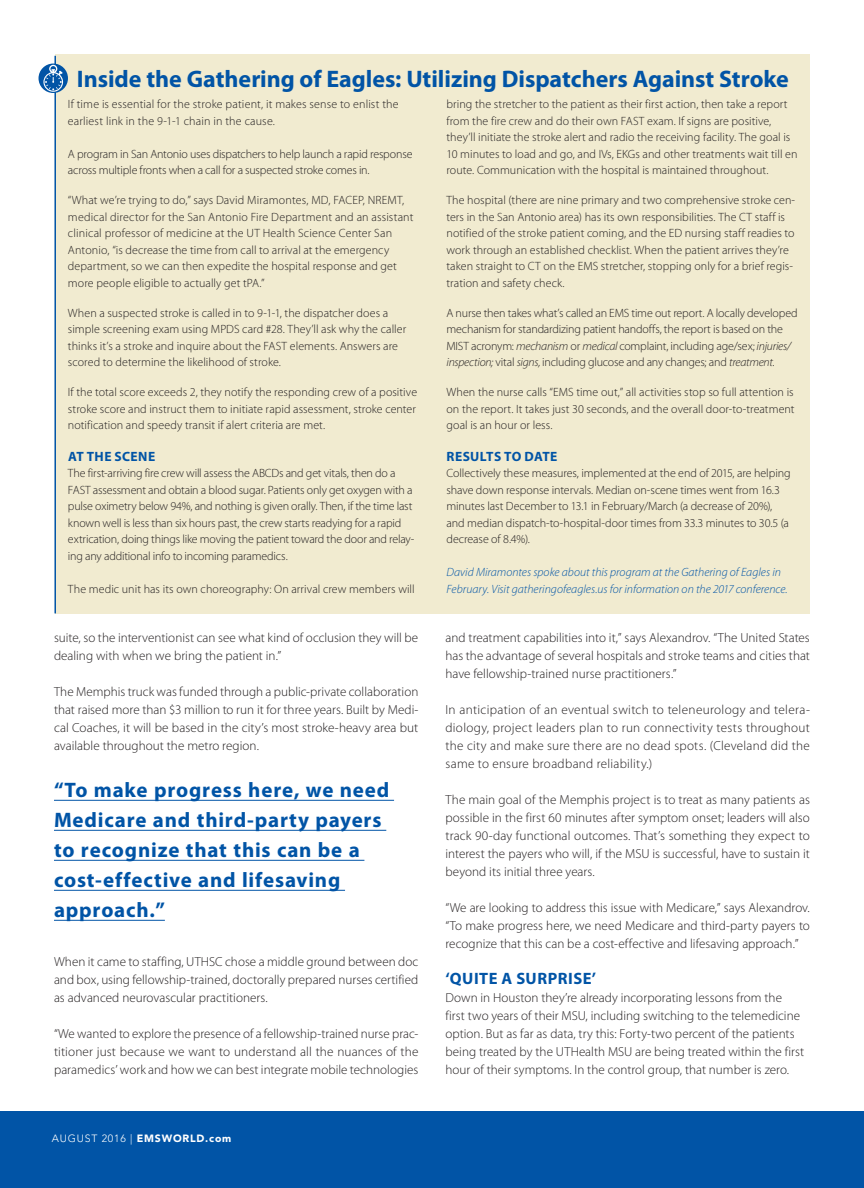
<style>
.page{position:relative;width:864px;height:1188px;background:#fff}
.page>*{position:absolute;margin:0;border:0;box-sizing:border-box;transform-origin:0 0}
.Sidebar-Headline_Col{font:700 24px "Myriad Pro";letter-spacing:-.005em;color:#0154a6}
.Callout_1215{font:700 21px/30px "Myriad Pro";letter-spacing:.04em;color:#0154a6}
.Subhead_1_b{font:700 16.5px "Myriad Pro";letter-spacing:.03em;color:#0154a6}
.Sidebar-Subhead_b{font:700 13.5px "Myriad Pro";letter-spacing:.025em;color:#0154a6}
.Body_Copy_b{font:300 13.2px/18px "Myriad Pro";letter-spacing:.005em;color:#231f20;text-align:justify}
.Subhead_1_b-2{font:300 13.2px/18px "Myriad Pro";color:#231f20}
.Sidebar-Body_Copy_b{font:300 12px/16.5px "Myriad Pro";letter-spacing:.005em;color:#231f20}
.Sidebar-Subhead_b-2{font:300 12px/16.5px "Myriad Pro";letter-spacing:-.01em;color:#231f20}
.Sidebar-Body_Copy_b-2{font:300 12px/16.5px "Myriad Pro";letter-spacing:-.015em;color:#231f20}
.Sidebar-Body_Copy_b-3{font:italic 300 12px/16.5px "Myriad Pro";letter-spacing:.005em;color:#0154a6}
.t1{font:900 10.5px "Avenir LT Std";letter-spacing:.075em;color:#fff}
.s1{font-style:italic}
.s2{font-weight:300}
</style>
<div class="page">
<div style="left:56px;top:54px;width:754px;height:559px;background:#f1ebd0"></div>
<hr style="left:54px;top:56px;width:2px;height:557px;background:#0154a6">
<div style="left:39px;top:64px;width:29px;height:29px;background:#0154a6;border-radius:50%"></div>
<svg style="left:43px;top:65px;width:20px;height:27px"></svg>
<hr style="left:54px;top:800px;width:340px;height:1px;background:#0154a6">
<hr style="left:54px;top:830px;width:332px;height:1px;background:#0154a6">
<hr style="left:54px;top:860px;width:310px;height:1px;background:#0154a6">
<hr style="left:54px;top:890px;width:291px;height:1px;background:#0154a6">
<hr style="left:54px;top:920px;width:111px;height:1px;background:#0154a6">
<div style="left:0;top:1111px;width:864px;height:77px;background:#0154a6"></div>
<p class="Sidebar-Headline_Col" style="left:77px;top:65px;width:713px">Inside the Gathering of Eagles: Utilizing Dispatchers Against Stroke</p>
<p class="Sidebar-Body_Copy_b" style="left:68px;top:96px;width:332px">If time is essential for the stroke patient, it makes sense to enlist the earliest link in the 9-1-1 chain in the cause.</p>
<p class="Sidebar-Body_Copy_b-2" style="left:68px;top:145px;width:346px">A program in San Antonio uses dispatchers to help launch a rapid response across multiple fronts when a call for a suspected stroke comes in.</p>
<p class="Sidebar-Body_Copy_b" style="left:68px;top:192px;width:347px">“What we’re trying to do,” says David Miramontes, MD, FACEP, NREMT, medical director for the San Antonio Fire Department and an assistant clinical professor of medicine at the UT Health Science Center San Antonio, “is decrease the time from call to arrival at the emergency department, so we can then expedite the hospital response and get more people eligible to actually get tPA.”</p>
<p class="Sidebar-Body_Copy_b" style="left:68px;top:304px;width:340px">When a suspected stroke is called in to 9-1-1, the dispatcher does a simple screening exam using MPDS card #28. They’ll ask why the caller thinks it’s a stroke and inquire about the FAST elements. Answers are scored to determine the likelihood of stroke.</p>
<p class="Sidebar-Body_Copy_b" style="left:68px;top:384px;width:351px;text-align:justify">If the total score exceeds 2, they notify the responding crew of a positive stroke score and instruct them to initiate rapid assessment, stroke center notification and speedy transit if alert criteria are met.</p>
<p class="Sidebar-Subhead_b" style="left:68px;top:448px;width:89px">AT THE SCENE</p>
<p class="Sidebar-Subhead_b-2" style="left:68px;top:465px;width:348px">The first-arriving fire crew will assess the ABCDs and get vitals, then do a FAST assessment and obtain a blood sugar. Patients only get oxygen with a pulse oximetry below 94%, and nothing is given orally. Then, if the time last known well is less than six hours past, the crew starts readying for a rapid extrication, doing things like moving the patient toward the door and relay&shy;ing any additional info to incoming paramedics.</p>
<p class="Sidebar-Body_Copy_b" style="left:68px;top:580px;width:348px">The medic unit has its own choreography: On arrival crew members will</p>
<p class="Sidebar-Body_Copy_b" style="left:446px;top:96px;width:352px">bring the stretcher to the patient as their first action, then take a report from the fire crew and do their own FAST exam. If signs are positive, they’ll initiate the stroke alert and radio the receiving facility. The goal is 10 minutes to load and go, and IVs, EKGs and other treatments wait till en route. Communication with the hospital is maintained throughout.</p>
<p class="Sidebar-Body_Copy_b" style="left:446px;top:192px;width:350px">The hospital (there are nine primary and two comprehensive stroke cen&shy;ters in the San Antonio area) has its own responsibilities. The CT staff is notified of the stroke patient coming, and the ED nursing staff readies to work through an established checklist. When the patient arrives they’re taken straight to CT on the EMS stretcher, stopping only for a brief regis&shy;tration and safety check.</p>
<p class="Sidebar-Body_Copy_b-2" style="left:446px;top:304px;width:353px">A nurse then takes what’s called an EMS time out report. A locally developed mechanism for standardizing patient handoffs, the report is based on the MIST acronym: <span class="s1">mechanism</span> or <span class="s1">medical</span> complaint, including age/sex; <span class="s1">injuries/ inspection;</span> vital <span class="s1">signs,</span> including glucose and any changes; and <span class="s1">treatment.</span></p>
<p class="Sidebar-Body_Copy_b" style="left:447px;top:384px;width:350px;text-align:justify">When the nurse calls “EMS time out,” all activities stop so full attention is on the report. It takes just 30 seconds, and the overall door-to-treatment goal is an hour or less.</p>
<p class="Sidebar-Subhead_b" style="left:447px;top:448px;width:112px">RESULTS TO DATE</p>
<p class="Sidebar-Subhead_b-2" style="left:446px;top:465px;width:346px">Collectively these measures, implemented at the end of 2015, are helping shave down response intervals. Median on-scene times went from 16.3 minutes last December to 13.1 in February/March (a decrease of 20%), and median dispatch-to-hospital-door times from 33.3 minutes to 30.5 (a decrease of 8.4%).</p>
<p class="Sidebar-Body_Copy_b-3" style="left:446px;top:564px;width:343px">David Miramontes spoke about this program at the Gathering of Eagles in<br>February. Visit gatheringofeagles.us for information on the 2017 conference.</p>
<p class="Body_Copy_b" style="left:54px;top:629px;width:366px">suite, so the interventionist can see what kind of occlusion they will be dealing with when we bring the patient in.”</p>
<p class="Body_Copy_b" style="left:54px;top:683px;width:366px">The Memphis truck was funded through a public-private collaboration that raised more than $3 million to run it for three years. Built by Medi&shy;cal Coaches, it will be based in the city’s most stroke-heavy area but available throughout the metro region.</p>
<p class="Callout_1215" style="left:54px;top:776px;width:337px">“To make progress here, we need<br>Medicare and third-party payers to recognize that this can be a cost-effective and lifesaving approach.”</p>
<p class="Body_Copy_b" style="left:54px;top:953px;width:366px">When it came to staffing, UTHSC chose a middle ground between doc and box, using fellowship-trained, doctorally prepared nurses certified as advanced neurovascular practitioners.</p>
<p class="Body_Copy_b" style="left:54px;top:1025px;width:366px">“We wanted to explore the presence of a fellowship-trained nurse prac&shy;titioner just because we want to understand all the nuances of the paramedics’ work and how we can best integrate mobile technologies</p>
<p class="t1" style="left:52px;top:1132px;width:181px"><span class="s2">AUGUST 2016 |</span> EMSWORLD.com</p>
<p class="Body_Copy_b" style="left:446px;top:629px;width:366px">and treatment capabilities into it,” says Alexandrov. “The United States has the advantage of several hospitals and stroke teams and cities that have fellowship-trained nurse practitioners.”</p>
<p class="Body_Copy_b" style="left:446px;top:701px;width:366px">In anticipation of an eventual switch to teleneurology and telera&shy;diology, project leaders plan to run connectivity tests throughout the city and make sure there are no dead spots. (Cleveland did the same to ensure broadband reliability.)</p>
<p class="Body_Copy_b" style="left:446px;top:791px;width:366px">The main goal of the Memphis project is to treat as many patients as possible in the first 60 minutes after symptom onset; leaders will also track 90-day functional outcomes. That’s something they expect to interest the payers who will, if the MSU is successful, have to sustain it beyond its initial three years.</p>
<p class="Body_Copy_b" style="left:446px;top:899px;width:366px">“We are looking to address this issue with Medicare,” says Alexandrov. “To make progress here, we need Medicare and third-party payers to recognize that this can be a cost-effective and lifesaving approach.”</p>
<p class="Subhead_1_b" style="left:446px;top:969px;width:152px">‘QUITE A SURPRISE’</p>
<p class="Subhead_1_b-2" style="left:446px;top:989px;width:360px">Down in Houston they’re already incorporating lessons from the first two years of their MSU, including switching to the telemedicine option. But as far as data, try this: Forty-two percent of the patients being treated by the UTHealth MSU are being treated within the first hour of their symptoms. In the control group, that number is zero.</p>
</div>
